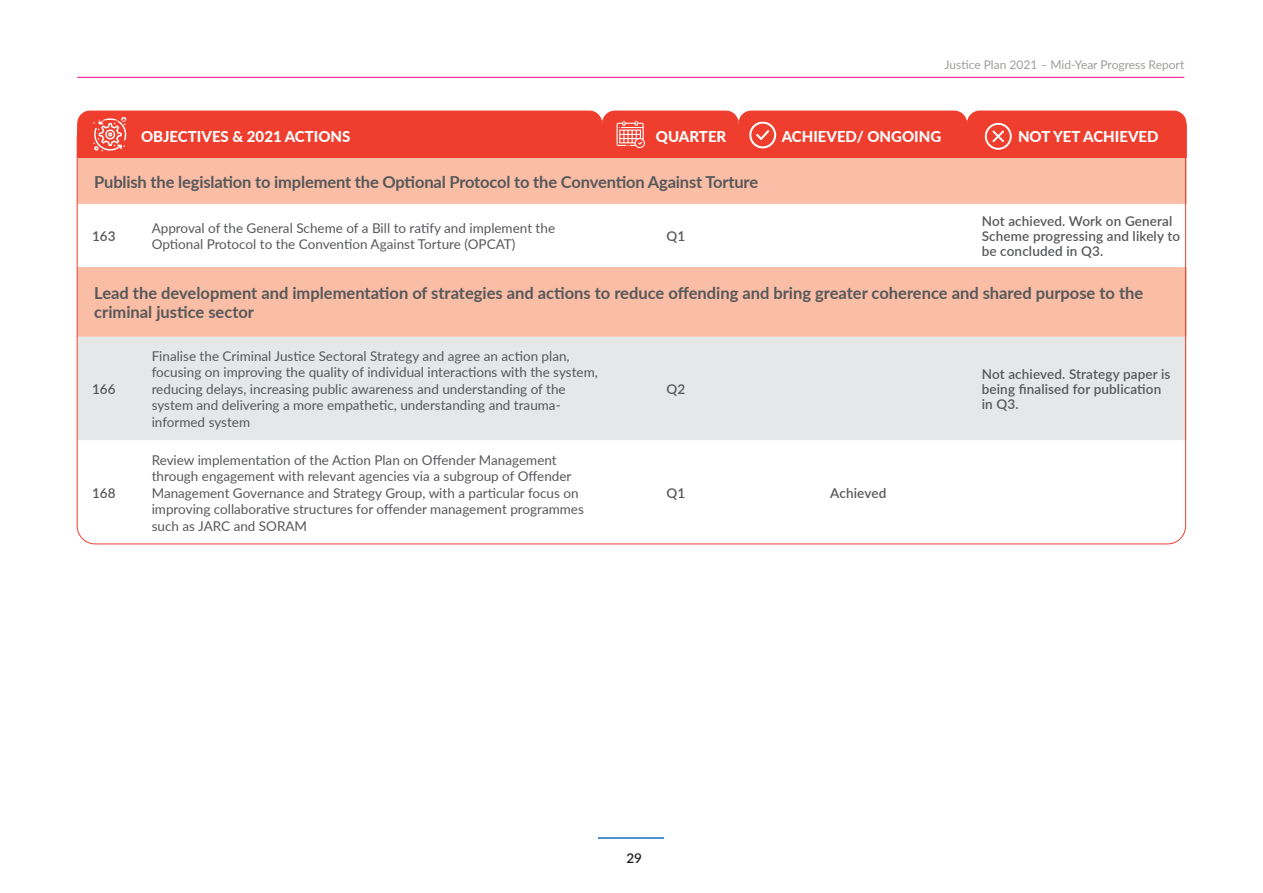
<style>
.page{position:relative;width:1263px;height:893px;background:#fff}
.page>*{position:absolute;margin:0;border:0;box-sizing:border-box;transform-origin:0 0}
.t1{font:700 16.5px/19.5px "Lato";letter-spacing:-.005em;color:#57585a}
.t2{font:800 15px "Lato";color:#fff}
.t3{font:13.5px/16.5px "Lato";color:#57585a}
.t4{font:600 13.5px/15px "Lato";letter-spacing:.01em;color:#57585a}
.t5{font:600 13.5px "Lato";color:#231f20}
.t6{font:12px "Lato";color:#9c9e99}
</style>
<div class="page">
<hr style="left:598px;top:837px;width:66px;height:1px;background:#5090cc">
<hr style="left:77px;top:77px;width:1107px;height:1px;background:#ed028c">
<div style="left:77px;top:111px;width:525px;height:55px;background:#ef3e2e;border-radius:13px"></div>
<div style="left:602px;top:111px;width:137px;height:55px;background:#ef3e2e;border-radius:13px"></div>
<div style="left:739px;top:111px;width:228px;height:55px;background:#ef3e2e;border-radius:13px"></div>
<div style="left:967px;top:111px;width:219px;height:55px;background:#ef3e2e;border-radius:13px"></div>
<div style="left:79px;top:158px;width:1108px;height:46px;background:#fabda6"></div>
<svg style="left:77px;top:204px;width:1110px;height:340px"></svg>
<div style="left:79px;top:337px;width:1108px;height:103px;background:#e6e7e9"></div>
<svg style="left:77px;top:117px;width:1110px;height:41px"></svg>
<p class="t6" style="left:944px;top:56px;width:241px">Justice Plan 2021 – Mid-Year Progress Report</p>
<p class="t2" style="left:141px;top:125px;width:211px">OBJECTIVES &amp; 2021 ACTIONS</p>
<p class="t2" style="left:656px;top:125px;width:72px">QUARTER</p>
<p class="t2" style="left:782px;top:125px;width:161px">ACHIEVED/ ONGOING</p>
<p class="t2" style="left:1018px;top:125px;width:142px">NOT YET ACHIEVED</p>
<p class="t1" style="left:94px;top:171px;width:665px">Publish the legislation to implement the Optional Protocol to the Convention Against Torture</p>
<p class="t4" style="left:982px;top:213px;width:200px">Not achieved. Work on General<br>Scheme progressing and likely to be concluded in Q3.</p>
<p class="t1" style="left:94px;top:282px;width:1050px">Lead the development and implementation of strategies and actions to reduce offending and bring greater coherence and shared purpose to the criminal justice sector</p>
<p class="t4" style="left:92px;top:228px;width:25px">163</p>
<p class="t3" style="left:152px;top:219px;width:405px">Approval of the General Scheme of a Bill to ratify and implement the<br>Optional Protocol to the Convention Against Torture (OPCAT)</p>
<p class="t4" style="left:666px;top:228px;width:20px">Q1</p>
<p class="t4" style="left:92px;top:381px;width:25px">166</p>
<p class="t4" style="left:92px;top:485px;width:25px">168</p>
<p class="t3" style="left:152px;top:347px;width:448px">Finalise the Criminal Justice Sectoral Strategy and agree an action plan, focusing on improving the quality of individual interactions with the system, reducing delays, increasing public awareness and understanding of the system and delivering a more empathetic, understanding and trauma&shy;informed system</p>
<p class="t3" style="left:152px;top:451px;width:434px">Review implementation of the Action Plan on Offender Management through engagement with relevant agencies via a subgroup of Offender Management Governance and Strategy Group, with a particular focus on improving collaborative structures for offender management programmes such as JARC and SORAM</p>
<p class="t4" style="left:666px;top:381px;width:20px">Q2</p>
<p class="t4" style="left:666px;top:485px;width:20px">Q1</p>
<p class="t4" style="left:830px;top:485px;width:58px">Achieved</p>
<p class="t4" style="left:982px;top:366px;width:190px">Not achieved. Strategy paper is being finalised for publication in Q3.</p>
<p class="t5" style="left:626px;top:848px;width:17px">29</p>
</div>
